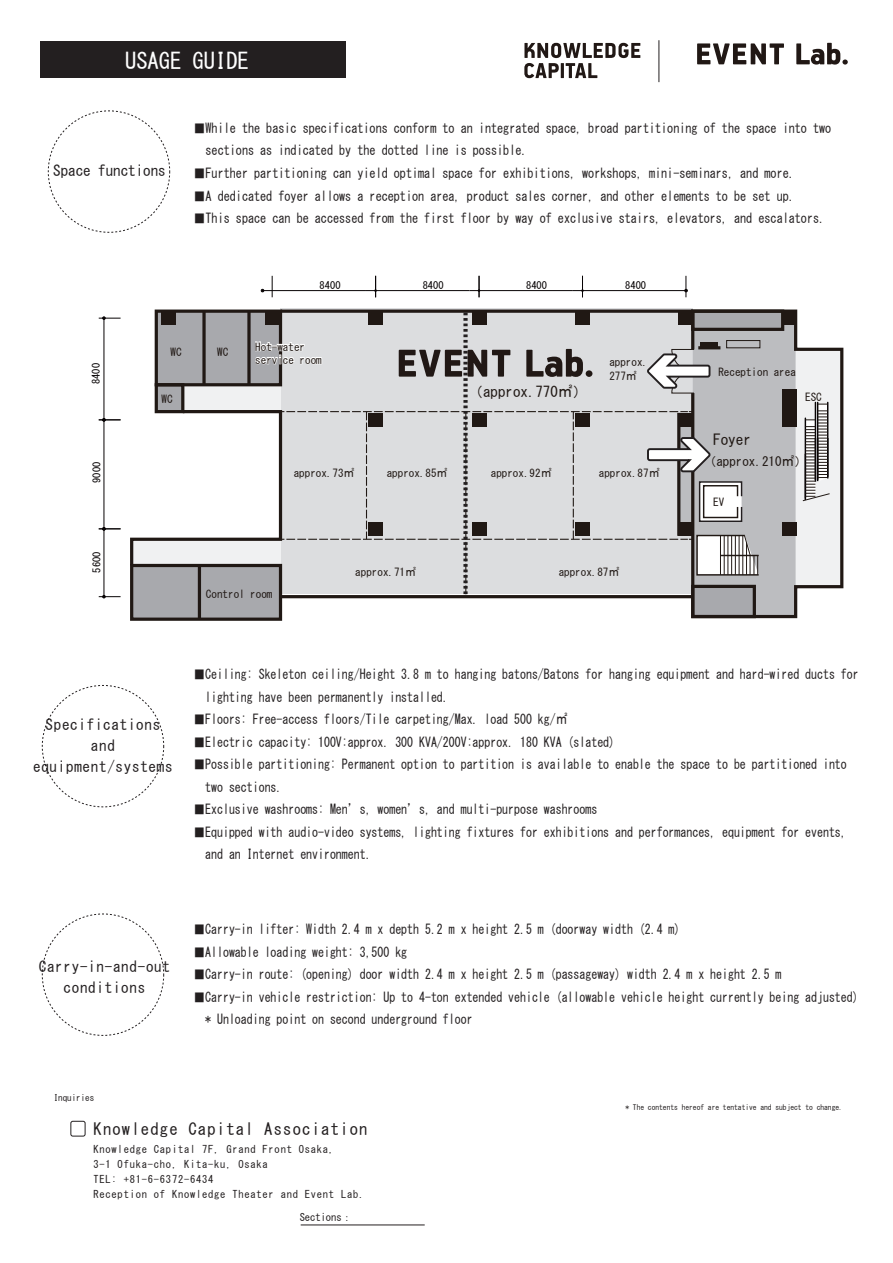
<style>
.page{position:relative;width:893px;height:1263px;background:#fff}
.page>*{position:absolute;margin:0;border:0;box-sizing:border-box;transform-origin:0 0}
.t1{font:22.5px "MS Gothic";color:#fff}
.t2{font:16.5px "MS Gothic";letter-spacing:.075em;color:#231f20}
.t3{font:15px/21px "MS Gothic";letter-spacing:.05em;color:#231f20;text-align:center}
.t4{font:15px "MS Gothic";color:#231f20}
.t5{font:15px "MS Gothic";color:#201814}
.t6{font:14.7px "MS Gothic";color:#201814}
.t7{font:13.5px/22.5px "MS Gothic";color:#231f20;scale:.88 1}
.t8{font:13.5px/22.5px "MS Gothic";color:#231f20;scale:.9 1}
.t9{font:12.75px "MS Gothic";color:#201814}
.t10{font:10.95px/13px "MS Gothic";color:#201814}
.t11{font:10.5px/15px "MS Gothic";letter-spacing:.075em;color:#231f20}
.t12{font:10.5px "MS Gothic";color:#231f20}
.t13{font:10.35px "MS Gothic";color:#070304}
.t14{font:9px "MS Gothic";color:#231f20}
.t15{font:7.5px "MS Gothic";color:#231f20}
</style>
<div class="page">
<svg style="left:697px;top:43px;width:87px;height:21px"></svg>
<svg style="left:796px;top:43px;width:52px;height:22px"></svg>
<hr style="left:659px;top:40px;width:1px;height:42px;background:#231f20">
<svg style="left:524px;top:43px;width:116px;height:35px"></svg>
<hr style="left:262px;top:290px;width:104px;height:1px;background:#070304">
<hr style="left:366px;top:290px;width:103px;height:1px;background:#070304">
<hr style="left:469px;top:290px;width:104px;height:1px;background:#070304">
<hr style="left:573px;top:290px;width:113px;height:1px;background:#070304">
<hr style="left:104px;top:318px;width:1px;height:102px;background:#070304">
<hr style="left:104px;top:420px;width:1px;height:109px;background:#070304">
<hr style="left:104px;top:529px;width:1px;height:68px;background:#070304">
<hr style="left:280px;top:310px;width:413px;height:3px;background:#201814">
<svg style="left:689px;top:308px;width:155px;height:311px"></svg>
<div style="left:130px;top:564px;width:152px;height:57px;border:3px solid #201814"></div>
<hr style="left:198px;top:565px;width:3px;height:54px;background:#201814">
<div style="left:691px;top:310px;width:93px;height:21px;border:3px solid #201814"></div>
<div style="left:691px;top:585px;width:65px;height:33px;border:3px solid #201814"></div>
<hr style="left:827px;top:402px;width:1px;height:75px;background:#070304">
<hr style="left:817px;top:402px;width:1px;height:77px;background:#070304">
<hr style="left:815px;top:402px;width:1px;height:78px;background:#070304">
<svg style="left:802px;top:404px;width:28px;height:98px"></svg>
<svg style="left:272px;top:276px;width:1px;height:21px"></svg>
<svg style="left:374px;top:276px;width:3px;height:21px"></svg>
<svg style="left:478px;top:276px;width:2px;height:21px"></svg>
<svg style="left:581px;top:276px;width:3px;height:21px"></svg>
<svg style="left:685px;top:276px;width:2px;height:21px"></svg>
<svg style="left:99px;top:317px;width:22px;height:2px"></svg>
<svg style="left:99px;top:419px;width:22px;height:2px"></svg>
<svg style="left:99px;top:527px;width:22px;height:3px"></svg>
<svg style="left:99px;top:595px;width:22px;height:3px"></svg>
<svg style="left:130px;top:311px;width:666px;height:305px"></svg>
<div style="left:586px;top:370px;width:6px;height:7px;background:#211815;border-radius:50%"></div>
<div style="left:40px;top:41px;width:306px;height:37px;background:#231f20"></div>
<hr style="left:301px;top:1225px;width:124px;height:1px;background:#231f20">
<div style="left:70px;top:1121px;width:16px;height:15px;border:1px solid #231f20;border-radius:2px"></div>
<h1 class="t1" style="left:106px;top:49px;width:164px">ご利用案内</h1>
<h1 class="t1" style="left:125px;top:49px;width:125px">USAGE GUIDE</h1>
<p class="t4" style="left:53px;top:163px;width:114px">Space functions</p>
<p class="t8" style="left:206px;top:117px;width:697px;text-indent:-12px">■While the basic specifications conform to an integrated space, broad partitioning of the space into two sections as indicated by the dotted line is possible.</p>
<p class="t8" style="left:193px;top:162px;width:670px">■Further partitioning can yield optimal space for exhibitions, workshops, mini-seminars, and more.</p>
<p class="t8" style="left:193px;top:184px;width:670px">■A dedicated foyer allows a reception area, product sales corner, and other elements to be set up.</p>
<p class="t8" style="left:193px;top:207px;width:704px">■This space can be accessed from the first floor by way of exclusive stairs, elevators, and escalators.</p>
<p class="t13" style="left:91px;top:384px;width:22px;rotate:-90deg">8400</p>
<p class="t13" style="left:92px;top:483px;width:22px;rotate:-90deg">9000</p>
<p class="t13" style="left:92px;top:572px;width:22px;rotate:-90deg">5600</p>
<p class="t10" style="left:171px;top:345px;width:13px">WC</p>
<p class="t10" style="left:162px;top:392px;width:13px">WC</p>
<p class="t13" style="left:320px;top:280px;width:22px">8400</p>
<p class="t10" style="left:217px;top:345px;width:13px">WC</p>
<p class="t10" style="left:255px;top:340px;width:68px">Hot-water service room</p>
<p class="t13" style="left:423px;top:280px;width:22px">8400</p>
<p class="t13" style="left:526px;top:280px;width:22px">8400</p>
<p class="t13" style="left:625px;top:280px;width:22px">8400</p>
<p class="t6" style="left:468px;top:384px;width:121px">（approx.770㎡）</p>
<p class="t10" style="left:609px;top:356px;width:40px">approx.<br>277㎡</p>
<p class="t10" style="left:294px;top:467px;width:62px">approx.73㎡</p>
<p class="t10" style="left:387px;top:467px;width:62px">approx.85㎡</p>
<p class="t10" style="left:491px;top:467px;width:62px">approx.92㎡</p>
<p class="t10" style="left:599px;top:467px;width:62px">approx.87㎡</p>
<p class="t10" style="left:206px;top:587px;width:68px">Control room</p>
<p class="t10" style="left:355px;top:566px;width:62px">approx.71㎡</p>
<p class="t10" style="left:559px;top:566px;width:62px">approx.87㎡</p>
<p class="t10" style="left:718px;top:366px;width:79px">Reception area</p>
<p class="t10" style="left:805px;top:391px;width:18px">ESC</p>
<p class="t5" style="left:713px;top:432px;width:39px">Foyer</p>
<p class="t9" style="left:703px;top:455px;width:106px">（approx.210㎡）</p>
<p class="t10" style="left:713px;top:495px;width:13px">EV</p>
<p class="t3" style="left:33px;top:714px;width:141px">Specifications and equipment/systems</p>
<p class="t7" style="left:205px;top:663px;width:744px;text-indent:-12px">■Ceiling: Skeleton ceiling/Height 3.8 m to hanging batons/Batons for hanging equipment and hard-wired ducts for lighting have been permanently installed.</p>
<p class="t7" style="left:193px;top:708px;width:427px">■Floors: Free-access floors/Tile carpeting/Max. load 500 kg/㎡</p>
<p class="t7" style="left:193px;top:730px;width:481px">■Electric capacity: 100V:approx. 300 KVA/200V:approx. 180 KVA (slated)</p>
<p class="t7" style="left:205px;top:753px;width:730px;text-indent:-12px">■Possible partitioning: Permanent option to partition is available to enable the space to be partitioned into two sections.</p>
<p class="t7" style="left:193px;top:798px;width:461px">■Exclusive washrooms: Men’s, women’s, and multi-purpose washrooms</p>
<p class="t7" style="left:205px;top:820px;width:730px;text-indent:-12px">■Equipped with audio-video systems, lighting fixtures for exhibitions and performances, equipment for events, and an Internet environment.</p>
<p class="t3" style="left:39px;top:956px;width:133px">Carry-in-and-out conditions</p>
<p class="t7" style="left:193px;top:918px;width:555px">■Carry-in lifter: Width 2.4 m x depth 5.2 m x height 2.5 m (doorway width (2.4 m)</p>
<p class="t7" style="left:193px;top:940px;width:245px">■Allowable loading weight: 3,500 kg</p>
<p class="t7" style="left:193px;top:963px;width:670px">■Carry-in route: (opening) door width 2.4 m x height 2.5 m (passageway) width 2.4 m x height 2.5 m</p>
<p class="t7" style="left:205px;top:985px;width:744px;text-indent:-12px">■Carry-in vehicle restriction: Up to 4-ton extended vehicle (allowable vehicle height currently being adjusted) * Unloading point on second underground floor</p>
<p class="t14" style="left:54px;top:1093px;width:42px">Inquiries</p>
<p class="t15" style="left:625px;top:1104px;width:219px">* The contents hereof are tentative and subject to change.</p>
<p class="t2" style="left:94px;top:1121px;width:275px">Knowledge Capital Association</p>
<p class="t11" style="left:94px;top:1141px;width:272px">Knowledge Capital 7F, Grand Front Osaka,<br>3-1 Ofuka-cho, Kita-ku, Osaka<br>TEL: +81-6-6372-6434<br>Reception of Knowledge Theater and Event Lab.</p>
<p class="t12" style="left:300px;top:1212px;width:54px">Sections：</p>
</div>
